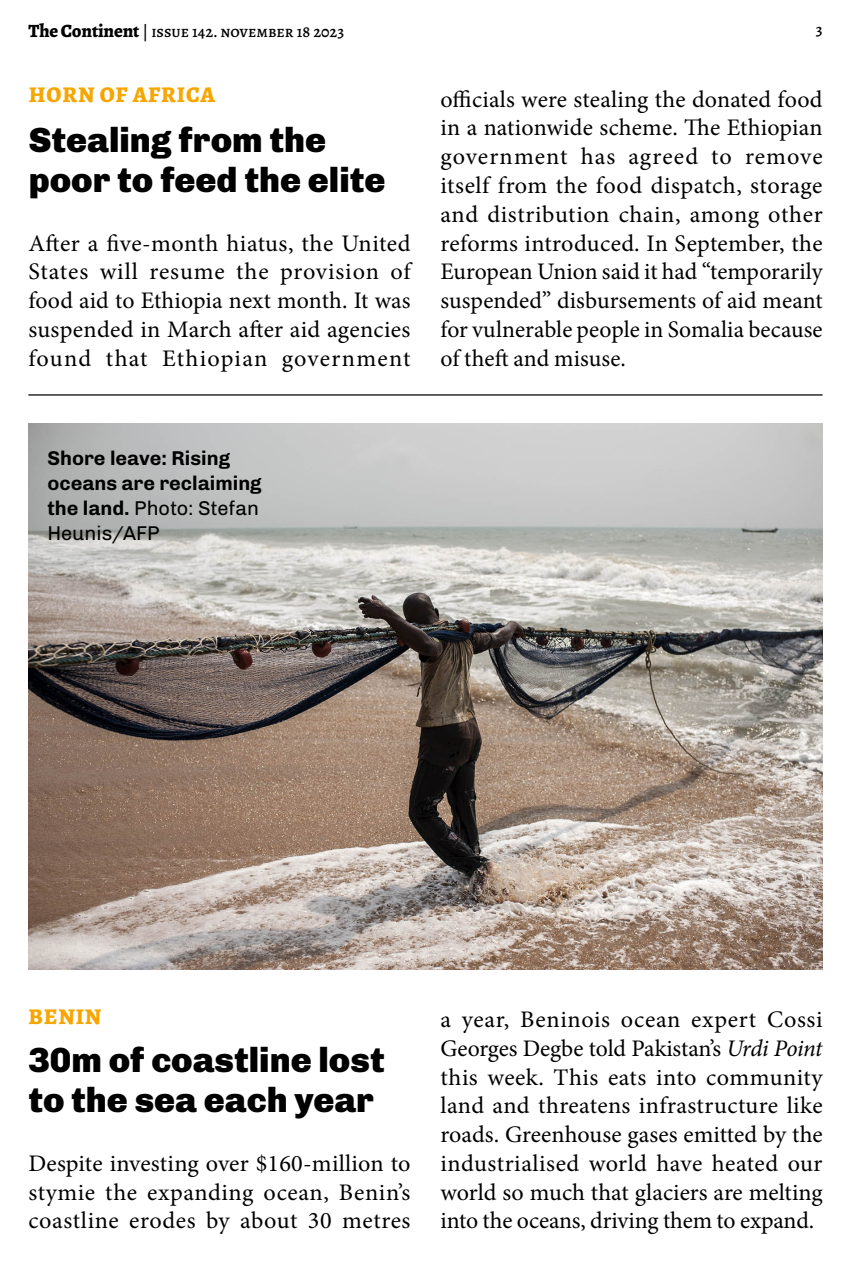
<style>
.page{position:relative;width:851px;height:1276px;background:#fff}
.page>*{position:absolute;margin:0;border:0;box-sizing:border-box;transform-origin:0 0}
.t1{font:900 35px/40px "Chivo";color:#000}
.t2{font:23.75px/28.8px "Minion Pro";letter-spacing:.01em;color:#000;text-align:justify}
.t3{font:800 22.5px "Alegreya";letter-spacing:.04em;color:#f7a600}
.t4{font:700 20px/25px "Chivo";color:#000}
.t5{font:500 16.25px "Alegreya";color:#000}
.s1{font-weight:800;font-size:18.75px}
.s2{font-weight:400}
.s3{font-style:italic}
</style>
<div class="page">
<hr style="left:28px;top:394px;width:794px;height:1px;background:#000">
<img style="left:28px;top:423px;width:794px;height:546px">
<p class="t5" style="left:28px;top:22px;width:317px"><span class="s1">The Continent</span> | issue 142. november 18 2023</p>
<p class="t5" style="left:815px;top:19px;width:8px">3</p>
<p class="t3" style="left:29px;top:79px;width:188px">HORN OF AFRICA</p>
<p class="t1" style="left:29px;top:120px;width:358px">Stealing from the poor to feed the elite</p>
<p class="t2" style="left:28px;top:229px;width:383px">After a five-month hiatus, the United States will resume the provision of food aid to Ethiopia next month. It was suspended in March after aid agencies found that Ethiopian government</p>
<p class="t2" style="left:440px;top:85px;width:383px">officials were stealing the donated food in a nationwide scheme. The Ethiopian government has agreed to remove itself from the food dispatch, storage and distribution chain, among other reforms introduced. In September, the European Union said it had “temporarily suspended” disbursements of aid meant for vulnerable people in Somalia because of theft and misuse.</p>
<p class="t4" style="left:47px;top:446px;width:216px">Shore leave: Rising oceans are reclaiming the land. <span class="s2">Photo: Stefan<br>Heunis/AFP</span></p>
<p class="t3" style="left:29px;top:1000px;width:74px">BENIN</p>
<p class="t1" style="left:28px;top:1040px;width:358px">30m of coastline lost to the sea each year</p>
<p class="t2" style="left:28px;top:1149px;width:383px">Despite investing over $160-million to stymie the expanding ocean, Benin’s coastline erodes by about 30 metres</p>
<p class="t2" style="left:440px;top:1005px;width:383px">a year, Beninois ocean expert Cossi Georges Degbe told Pakistan’s <span class="s3">Urdi Point </span>this week. This eats into community land and threatens infrastructure like roads. Greenhouse gases emitted by the industrialised world have heated our world so much that glaciers are melting into the oceans, driving them to expand.</p>
</div>
